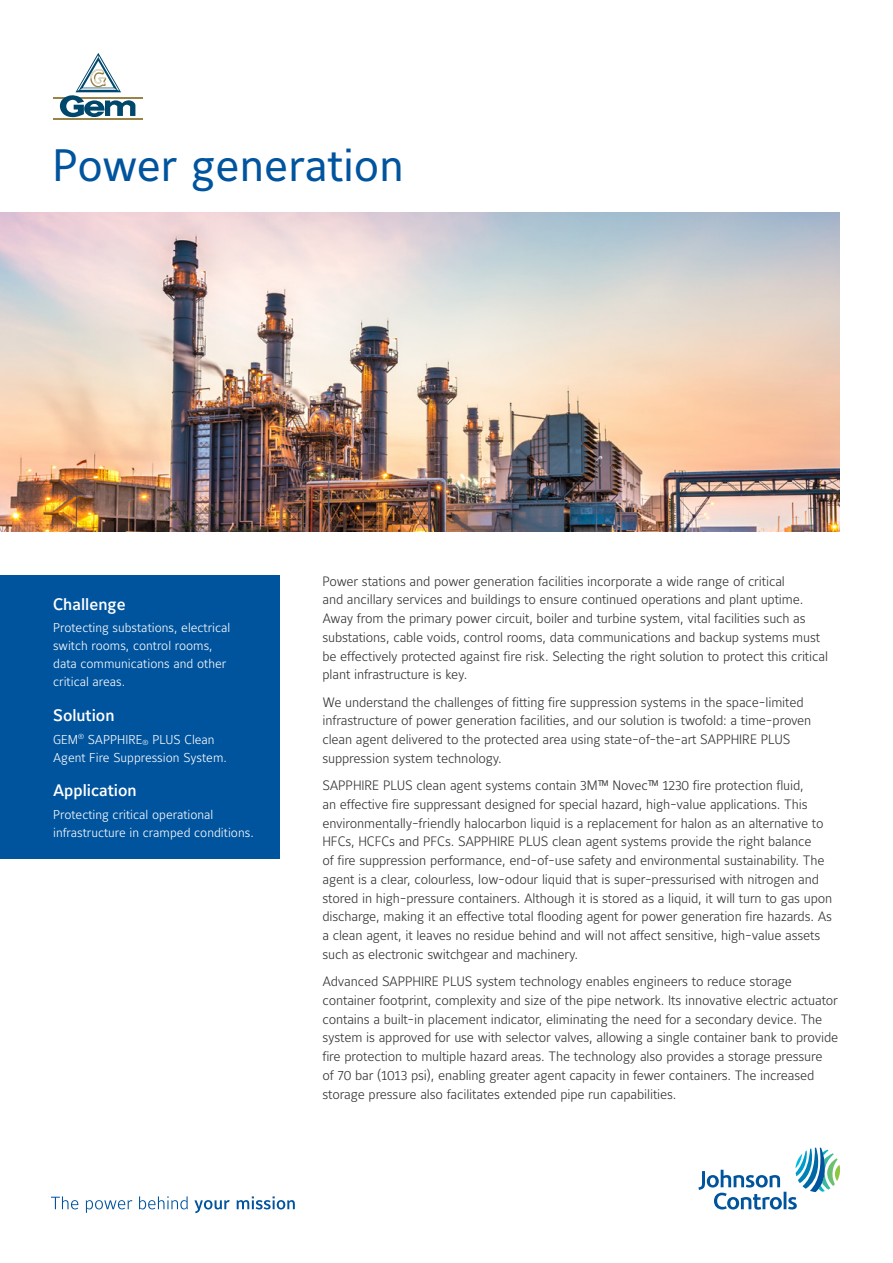
<style>
.page{position:relative;width:893px;height:1263px;background:#fff}
.page>*{position:absolute;margin:0;border:0;box-sizing:border-box;transform-origin:0 0}
.t1{font:45px "Maurea Jci Lf ML";color:#00549e}
.t2{font:500 16.5px "Maurea Jci Lf ML";color:#fff}
.t3{font:300 13.5px/18.8px "Maurea Jci Lf ML";letter-spacing:-.01em;color:#333334}
.t4{font:300 12.75px/18px "Maurea Jci Lf ML";color:#fff}
</style>
<div class="page">
<svg style="left:698px;top:1147px;width:142px;height:63px"></svg>
<svg style="left:51px;top:1196px;width:27px;height:13px"></svg>
<svg style="left:86px;top:1200px;width:46px;height:13px"></svg>
<svg style="left:139px;top:1196px;width:49px;height:13px"></svg>
<svg style="left:194px;top:1200px;width:36px;height:13px"></svg>
<svg style="left:237px;top:1196px;width:58px;height:13px"></svg>
<div style="left:0;top:575px;width:280px;height:284px;background:#00549e"></div>
<img style="left:0;top:212px;width:840px;height:319px">
<hr style="left:53px;top:97px;width:90px;height:1px;background:#9a8348">
<hr style="left:53px;top:119px;width:90px;height:1px;background:#9a8348">
<svg style="left:58px;top:53px;width:77px;height:64px"></svg>
<h1 class="t1" style="left:53px;top:139px;width:353px">Power generation</h1>
<p class="t2" style="left:53px;top:594px;width:74px">Challenge</p>
<p class="t4" style="left:53px;top:618px;width:179px">Protecting substations, electrical switch rooms, control rooms, data communications and other critical areas.</p>
<p class="t2" style="left:53px;top:706px;width:63px">Solution</p>
<p class="t4" style="left:53px;top:730px;width:175px">GEM<sup>®</sup> SAPPHIRE<sub>®</sub> PLUS Clean<br>Agent Fire Suppression System.</p>
<p class="t2" style="left:53px;top:780px;width:85px">Application</p>
<p class="t4" style="left:53px;top:805px;width:202px">Protecting critical operational infrastructure in cramped conditions.</p>
<p class="t3" style="left:322px;top:571px;width:507px">Power stations and power generation facilities incorporate a wide range of critical<br>and ancillary services and buildings to ensure continued operations and plant uptime.<br>Away from the primary power circuit, boiler and turbine system, vital facilities such as substations, cable voids, control rooms, data communications and backup systems must be effectively protected against fire risk. Selecting the right solution to protect this critical plant infrastructure is key.</p>
<p class="t3" style="left:322px;top:692px;width:490px">We understand the challenges of fitting fire suppression systems in the space-limited infrastructure of power generation facilities, and our solution is twofold: a time-proven clean agent delivered to the protected area using state-of-the-art SAPPHIRE PLUS suppression system technology.</p>
<p class="t3" style="left:322px;top:776px;width:511px">SAPPHIRE PLUS clean agent systems contain 3M™ Novec™ 1230 fire protection fluid,<br>an effective fire suppressant designed for special hazard, high-value applications. This environmentally-friendly halocarbon liquid is a replacement for halon as an alternative to HFCs, HCFCs and PFCs. SAPPHIRE PLUS clean agent systems provide the right balance<br>of fire suppression performance, end-of-use safety and environmental sustainability. The agent is a clear, colourless, low-odour liquid that is super-pressurised with nitrogen and stored in high-pressure containers. Although it is stored as a liquid, it will turn to gas upon discharge, making it an effective total flooding agent for power generation fire hazards. As a clean agent, it leaves no residue behind and will not affect sensitive, high-value assets such as electronic switchgear and machinery.</p>
<p class="t3" style="left:322px;top:972px;width:517px">Advanced SAPPHIRE PLUS system technology enables engineers to reduce storage container footprint, complexity and size of the pipe network. Its innovative electric actuator contains a built-in placement indicator, eliminating the need for a secondary device. The system is approved for use with selector valves, allowing a single container bank to provide fire protection to multiple hazard areas. The technology also provides a storage pressure<br>of 70 bar (1013 psi), enabling greater agent capacity in fewer containers. The increased storage pressure also facilitates extended pipe run capabilities.</p>
</div>
